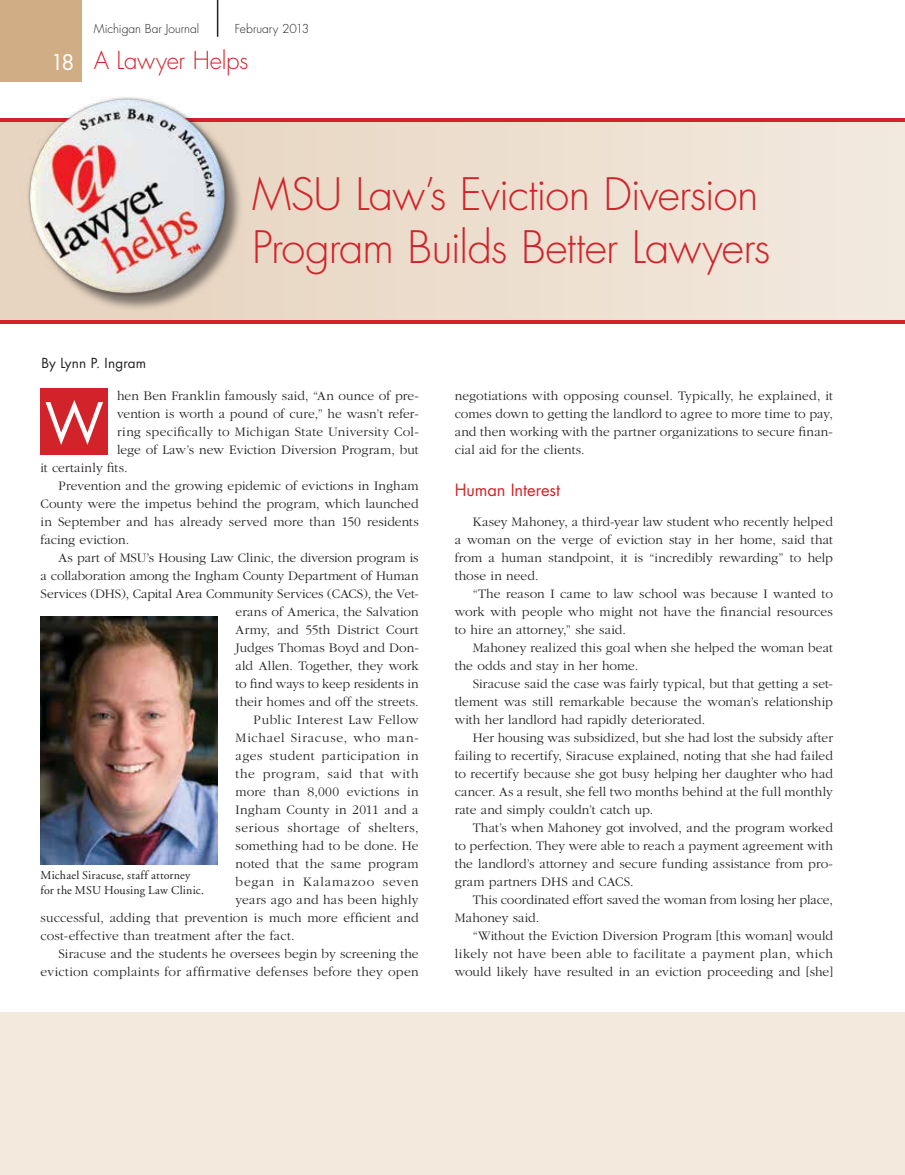
<style>
.page{position:relative;width:905px;height:1175px;background:#fff}
.page>*{position:absolute;margin:0;border:0;box-sizing:border-box;transform-origin:0 0}
.t1{font:54px "Futura";color:#fff}
.t2{font:300 43.5px/52.5px "Futura";letter-spacing:-.02em;color:#d2232a}
.t3{font:300 24px "Futura";letter-spacing:-.01em;color:#d2232a}
.t4{font:16.5px "Futura";letter-spacing:-.005em;color:#d2232a}
.t5{font:300 13.5px/18px "Garamond";letter-spacing:.005em;color:#231f20;text-align:justify}
.t6{font:300 13.5px "Garamond";letter-spacing:.025em;color:#231f20}
.t7{font:300 13.5px "Garamond";letter-spacing:.03em;color:#231f20}
.t8{font:300 13.5px "Garamond";letter-spacing:.035em;color:#231f20}
.t9{font:300 13.5px "Garamond";letter-spacing:.055em;color:#231f20}
.t10{font:300 13.5px "Garamond";letter-spacing:.045em;color:#231f20}
.t11{font:300 13.5px "Garamond";letter-spacing:.06em;color:#231f20}
.t12{font:13.5px "Futura";letter-spacing:.01em;color:#231f20}
.t13{font:12px/15px "Adobe Garamond";letter-spacing:.015em;color:#231f20}
.t14{font:300 12px "Futura";color:#231f20}
.s1{font-weight:400;font-size:21px;color:#fff}
</style>
<div class="page">
<div style="left:0;top:118px;width:904px;height:203px;background:linear-gradient(to right,#e5d2bd,#f2e9de)"></div>
<div style="left:0;top:1012px;width:904px;height:162px;background:#f4e9dd"></div>
<div style="left:0;top:0;width:82px;height:82px;background:#d1ad85"></div>
<hr style="left:217px;top:0;width:1px;height:37px;background:#231f20">
<hr style="left:0;top:118px;width:904px;height:3px;background:#d2232a">
<div style="left:31px;top:100px;width:214px;height:213px;background:#231f20;opacity:.55"></div>
<img style="left:21px;top:97px;width:215px;height:206px">
<hr style="left:0;top:320px;width:904px;height:3px;background:#d2232a">
<img style="left:40px;top:616px;width:178px;height:248px">
<div style="left:40px;top:388px;width:68px;height:66px;background:#d2232a"></div>
<p class="t14" style="left:94px;top:21px;width:107px">Michigan Bar Journal</p>
<p class="t14" style="left:235px;top:21px;width:76px">February 2013</p>
<h3 class="t3" style="left:51px;top:45px;width:199px"><span class="s1">18</span> A Lawyer Helps</h3>
<p class="t12" style="left:42px;top:353px;width:106px">By Lynn P. Ingram</p>
<h2 class="t2" style="left:252px;top:169px;width:520px">MSU Law’s Eviction Diversion<br>Program Builds Better Lawyers</h2>
<p class="t5" style="left:117px;top:387px;width:303px">hen Ben Franklin famously said, “An ounce of pre-</p>
<p class="t5" style="left:117px;top:405px;width:303px">vention is worth a pound of cure,” he wasn’t refer-</p>
<p class="t6" style="left:117px;top:425px;width:303px">ring specifically to Michigan State University Col-</p>
<p class="t5" style="left:117px;top:441px;width:303px">lege of Law’s new Eviction Diversion Program, but</p>
<p class="t5" style="left:40px;top:459px;width:88px">it certainly fits.</p>
<p class="t5" style="left:58px;top:477px;width:361px">Prevention and the growing epidemic of evictions in Ingham</p>
<p class="t5" style="left:40px;top:495px;width:379px">County were the impetus behind the program, which launched</p>
<p class="t5" style="left:40px;top:513px;width:380px">in September and has already served more than 150 residents</p>
<p class="t5" style="left:40px;top:531px;width:90px">facing eviction.</p>
<p class="t5" style="left:58px;top:549px;width:361px">As part of MSU’s Housing Law Clinic, the diversion program is</p>
<p class="t5" style="left:40px;top:567px;width:379px">a collaboration among the Ingham County Department of Human</p>
<p class="t5" style="left:40px;top:585px;width:380px">Services (DHS), Capital Area Community Services (CACS), the Vet-</p>
<p class="t5" style="left:235px;top:603px;width:185px">erans of America, the Salvation</p>
<p class="t5" style="left:235px;top:621px;width:185px">Army, and 55th District Court</p>
<p class="t5" style="left:235px;top:639px;width:185px">Judges Thomas Boyd and Don-</p>
<p class="t5" style="left:235px;top:657px;width:184px">ald Allen. Together, they work</p>
<p class="t5" style="left:235px;top:675px;width:184px">to find ways to keep residents in</p>
<p class="t5" style="left:235px;top:693px;width:184px">their homes and off the streets.</p>
<p class="t7" style="left:253px;top:713px;width:166px">Public Interest Law Fellow</p>
<p class="t9" style="left:235px;top:731px;width:185px">Michael Siracuse, who man-</p>
<p class="t8" style="left:235px;top:749px;width:185px">ages student participation in</p>
<p class="t10" style="left:235px;top:767px;width:185px">the program, said that with</p>
<p class="t5" style="left:235px;top:783px;width:185px">more than 8,000 evictions in</p>
<p class="t5" style="left:235px;top:801px;width:185px">Ingham County in 2011 and a</p>
<p class="t7" style="left:235px;top:821px;width:185px">serious shortage of shelters,</p>
<p class="t5" style="left:235px;top:837px;width:185px">something had to be done. He</p>
<p class="t5" style="left:235px;top:855px;width:184px">noted that the same program</p>
<p class="t11" style="left:235px;top:875px;width:185px">began in Kalamazoo seven</p>
<p class="t5" style="left:235px;top:891px;width:184px">years ago and has been highly</p>
<p class="t5" style="left:40px;top:909px;width:380px">successful, adding that prevention is much more efficient and</p>
<p class="t5" style="left:40px;top:927px;width:255px">cost-effective than treatment after the fact.</p>
<p class="t5" style="left:58px;top:945px;width:361px">Siracuse and the students he oversees begin by screening the</p>
<p class="t6" style="left:40px;top:965px;width:380px">eviction complaints for affirmative defenses before they open</p>
<h1 class="t1" style="left:45px;top:386px;width:60px">W</h1>
<p class="t13" style="left:40px;top:868px;width:165px">Michael Siracuse, staff attorney for the MSU Housing Law Clinic.</p>
<p class="t5" style="left:454px;top:387px;width:379px">negotiations with opposing counsel. Typically, he explained, it comes down to getting the landlord to agree to more time to pay, and then working with the partner organizations to secure finan&shy;cial aid for the clients.</p>
<p class="t4" style="left:454px;top:479px;width:107px">Human Interest</p>
<p class="t5" style="left:455px;top:513px;width:379px;text-indent:18px">Kasey Mahoney, a third-year law student who recently helped a woman on the verge of eviction stay in her home, said that from a human standpoint, it is “incredibly rewarding” to help those in need.</p>
<p class="t5" style="left:455px;top:585px;width:379px;text-indent:18px">“The reason I came to law school was because I wanted to work with people who might not have the financial resources to hire an attorney,” she said.</p>
<p class="t5" style="left:455px;top:639px;width:379px;text-indent:18px">Mahoney realized this goal when she helped the woman beat the odds and stay in her home.</p>
<p class="t5" style="left:455px;top:675px;width:380px;text-indent:18px">Siracuse said the case was fairly typical, but that getting a set&shy;tlement was still remarkable because the woman’s relationship with her landlord had rapidly deteriorated.</p>
<p class="t5" style="left:455px;top:729px;width:380px;text-indent:18px">Her housing was subsidized, but she had lost the subsidy after failing to recertify, Siracuse explained, noting that she had failed to recertify because she got busy helping her daughter who had cancer. As a result, she fell two months behind at the full monthly rate and simply couldn’t catch up.</p>
<p class="t5" style="left:455px;top:819px;width:380px;text-indent:18px">That’s when Mahoney got involved, and the program worked to perfection. They were able to reach a payment agreement with the landlord’s attorney and secure funding assistance from pro&shy;gram partners DHS and CACS.</p>
<p class="t5" style="left:455px;top:891px;width:379px;text-indent:18px">This coordinated effort saved the woman from losing her place,<br>Mahoney said.</p>
<p class="t5" style="left:455px;top:927px;width:380px;text-indent:18px">“Without the Eviction Diversion Program [this woman] would likely not have been able to facilitate a payment plan, which would likely have resulted in an eviction proceeding and [she]</p>
</div>
